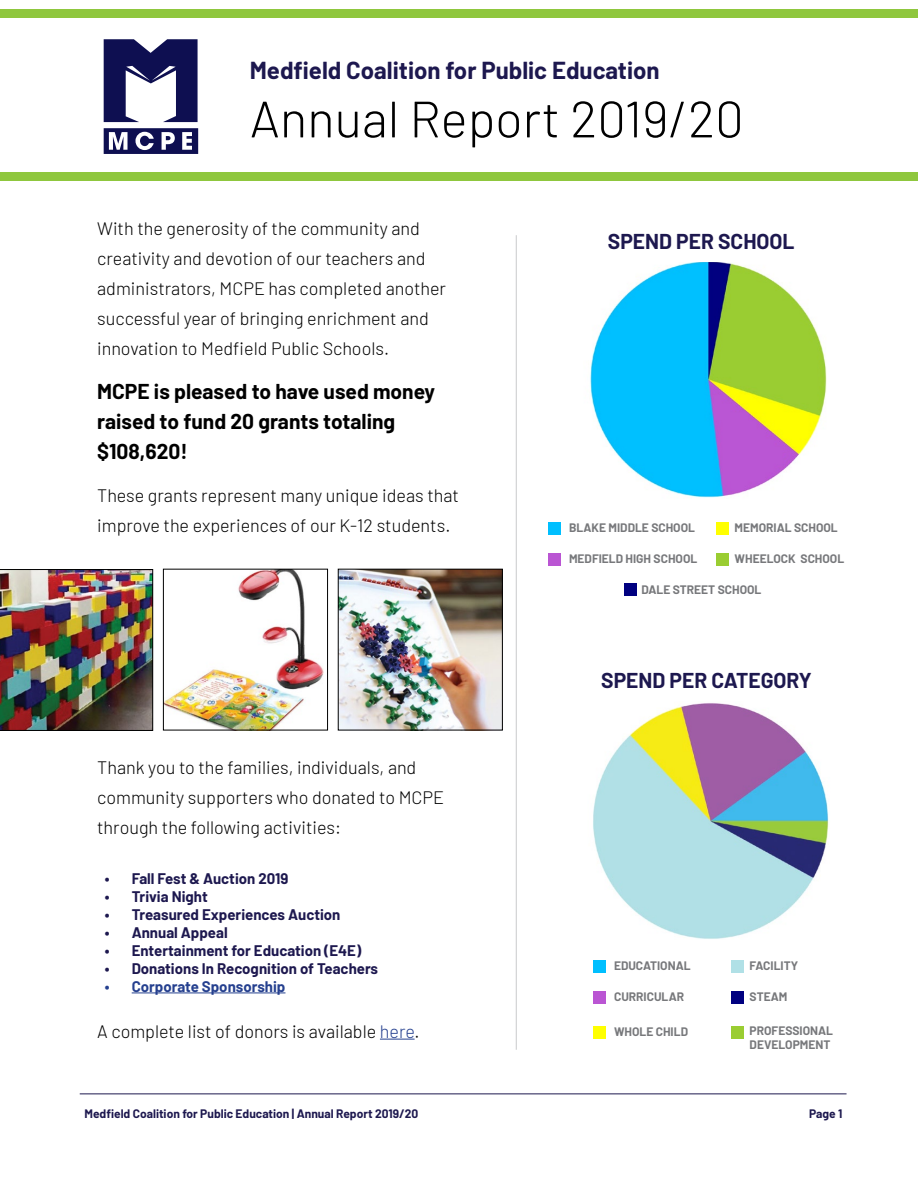
<style>
.page{position:relative;width:918px;height:1188px;background:#fff}
.page>*{position:absolute;margin:0;border:0;box-sizing:border-box;transform-origin:0 0}
.t1{font:300 51px "Barlow";color:#000}
.t2{font:700 24px "Barlow";color:#1d184f}
.t3{font:700 21px/30px "Barlow";color:#000}
.t4{font:700 21px "Barlow";color:#1d184f}
.t5{font:300 18px/30px "Barlow";color:#000}
.t6{font:700 15px "Barlow";color:#1d184f}
.t7{font:700 15px "Barlow";color:#25408f}
.t8{font:700 12px/14.4px "Barlow";color:#77787b}
.t9{font:700 12px "Barlow";color:#1d184f}
.s1{color:#25408f}
</style>
<div class="page">
<svg style="left:104px;top:128px;width:94px;height:26px"></svg>
<svg style="left:104px;top:39px;width:94px;height:83px"></svg>
<div style="left:0;top:172px;width:918px;height:9px;background:#8fc73e"></div>
<hr style="left:80px;top:1094px;width:767px;height:1px;background:#1d184f">
<img style="left:593px;top:703px;width:236px;height:236px">
<hr style="left:132px;top:993px;width:153px;height:1px;background:#25408f">
<img style="left:590px;top:262px;width:237px;height:236px">
<div style="left:548px;top:522px;width:13px;height:12px;background:#00bfff"></div>
<div style="left:548px;top:553px;width:13px;height:13px;background:#ba55d3"></div>
<div style="left:716px;top:522px;width:13px;height:12px;background:#ff0"></div>
<div style="left:716px;top:553px;width:13px;height:13px;background:#9acd32"></div>
<div style="left:624px;top:584px;width:12px;height:12px;background:#000080"></div>
<div style="left:593px;top:960px;width:13px;height:12px;background:#00bfff"></div>
<div style="left:593px;top:991px;width:13px;height:13px;background:#ba55d3"></div>
<div style="left:731px;top:960px;width:13px;height:12px;background:#b0e0e6"></div>
<div style="left:731px;top:991px;width:13px;height:13px;background:#000080"></div>
<div style="left:593px;top:1026px;width:13px;height:12px;background:#ff0"></div>
<div style="left:731px;top:1026px;width:13px;height:12px;background:#9acd32"></div>
<hr style="left:380px;top:1039px;width:35px;height:1px;background:#25408f">
<hr style="left:516px;top:235px;width:1px;height:815px;background:#c9cacc">
<div style="left:0;top:9px;width:918px;height:8px;background:#8fc73e"></div>
<img style="left:0;top:569px;width:153px;height:162px">
<img style="left:165px;top:571px;width:159px;height:157px">
<div style="left:163px;top:569px;width:165px;height:161px;border:1px solid #000"></div>
<img style="left:340px;top:571px;width:161px;height:157px">
<div style="left:338px;top:569px;width:165px;height:161px;border:1px solid #000"></div>
<h2 class="t2" style="left:250px;top:53px;width:411px">Medfield Coalition for Public Education</h2>
<h1 class="t1" style="left:250px;top:82px;width:496px">Annual Report 2019/20</h1>
<p class="t5" style="left:97px;top:212px;width:350px">With the generosity of the community and creativity and devotion of our teachers and administrators, MCPE has completed another successful year of bringing enrichment and innovation to Medfield Public Schools.</p>
<p class="t3" style="left:97px;top:374px;width:339px">MCPE is pleased to have used money raised to fund 20 grants totaling $108,620!</p>
<p class="t5" style="left:97px;top:479px;width:363px">These grants represent many unique ideas that improve the experiences of our K-12 students.</p>
<p class="t5" style="left:97px;top:751px;width:348px">Thank you to the families, individuals, and community supporters who donated to MCPE through the following activities:</p>
<p class="t6" style="left:105px;top:867px;width:185px">• Fall Fest &amp; Auction 2019</p>
<p class="t6" style="left:105px;top:885px;width:105px">• Trivia Night</p>
<p class="t6" style="left:105px;top:903px;width:237px">• Treasured Experiences Auction</p>
<p class="t6" style="left:105px;top:921px;width:124px">• Annual Appeal</p>
<p class="t6" style="left:105px;top:939px;width:258px">• Entertainment for Education (E4E)</p>
<p class="t6" style="left:105px;top:957px;width:275px">• Donations In Recognition of Teachers</p>
<p class="t7" style="left:105px;top:975px;width:182px">• Corporate Sponsorship</p>
<p class="t5" style="left:97px;top:1015px;width:324px">A complete list of donors is available <span class="s1">here</span>.</p>
<p class="t4" style="left:608px;top:226px;width:188px">SPEND PER SCHOOL</p>
<p class="t8" style="left:569px;top:520px;width:128px">BLAKE MIDDLE SCHOOL</p>
<p class="t8" style="left:569px;top:551px;width:130px">MEDFIELD HIGH SCHOOL</p>
<p class="t8" style="left:735px;top:520px;width:105px">MEMORIAL SCHOOL</p>
<p class="t8" style="left:735px;top:551px;width:111px">WHEELOCK SCHOOL</p>
<p class="t8" style="left:642px;top:582px;width:121px">DALE STREET SCHOOL</p>
<p class="t4" style="left:601px;top:665px;width:212px">SPEND PER CATEGORY</p>
<p class="t8" style="left:614px;top:958px;width:78px">EDUCATIONAL</p>
<p class="t8" style="left:614px;top:989px;width:72px">CURRICULAR</p>
<p class="t8" style="left:750px;top:958px;width:50px">FACILITY</p>
<p class="t8" style="left:750px;top:989px;width:39px">STEAM</p>
<p class="t8" style="left:614px;top:1023px;width:76px">WHOLE CHILD</p>
<p class="t8" style="left:750px;top:1022px;width:85px">PROFESSIONAL<br>DEVELOPMENT</p>
<p class="t9" style="left:85px;top:1105px;width:335px">Medfield Coalition for Public Education | Annual Report 2019/20</p>
<p class="t9" style="left:809px;top:1105px;width:35px">Page 1</p>
</div>
